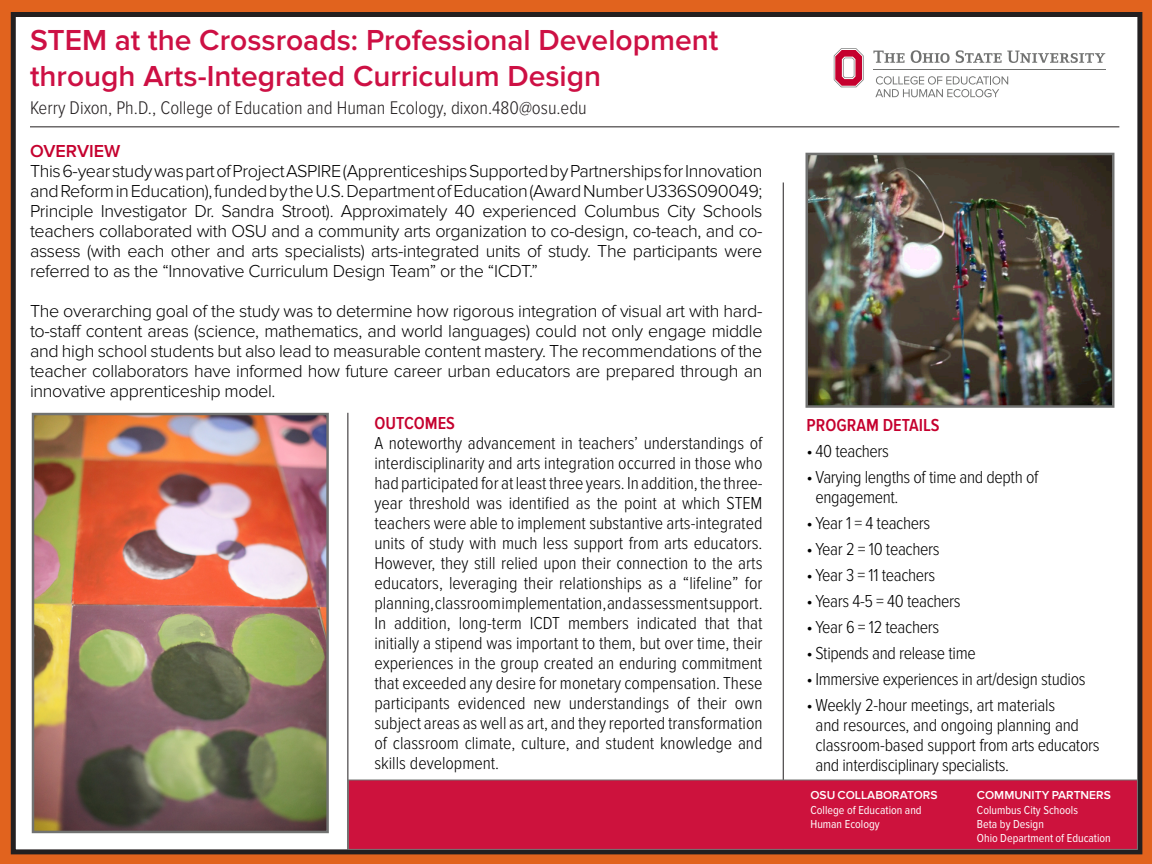
<style>
.page{position:relative;width:1152px;height:864px;background:#e1631e}
.page>*{position:absolute;margin:0;border:0;box-sizing:border-box;transform-origin:0 0}
.t1{font:600 30px/36px "Proxima Nova";color:#cd1044}
.t2{font:300 19px "Proxima Nova Cond";color:#231f20}
.t3{font:300 18px/20px "Proxima Nova Cond";letter-spacing:-.02em;color:#000}
.t4{font:300 18px/20px "Proxima Nova";letter-spacing:-.02em;color:#000;text-align:justify}
.t5{font:600 18px "Proxima Nova Cond";color:#c5002e}
.t6{font:600 18px "Proxima Nova";color:#c5002e}
.t7{font:12px/14.4px "Proxima Nova Cond";color:#fff}
.t8{font:600 12px "Proxima Nova";color:#fff}
</style>
<div class="page">
<div style="left:13px;top:14px;width:1127px;height:838px;background:#fff"></div>
<div style="left:11px;top:12px;width:1131px;height:842px;border:5px solid #231f20"></div>
<svg style="left:875px;top:76px;width:133px;height:21px"></svg>
<svg style="left:834px;top:48px;width:30px;height:39px"></svg>
<hr style="left:873px;top:69px;width:233px;height:1px;background:#717271">
<svg style="left:873px;top:51px;width:32px;height:12px"></svg>
<svg style="left:911px;top:50px;width:39px;height:13px"></svg>
<svg style="left:956px;top:50px;width:149px;height:13px"></svg>
<hr style="left:30px;top:126px;width:1089px;height:1px;background:#231f20">
<hr style="left:347px;top:413px;width:1px;height:436px;background:#231f20">
<hr style="left:783px;top:182px;width:1px;height:667px;background:#231f20">
<img style="left:808px;top:156px;width:303px;height:249px">
<div style="left:805px;top:153px;width:309px;height:255px;border:2px solid #717271"></div>
<img style="left:35px;top:416px;width:291px;height:414px">
<div style="left:32px;top:413px;width:297px;height:420px;border:2px solid #717271"></div>
<div style="left:348px;top:780px;width:790px;height:70px;background:#cd123d;border:1px solid #717271"></div>
<p class="t1" style="left:30px;top:22px;width:690px">STEM at the Crossroads: Professional Development through Arts-Integrated Curriculum Design</p>
<p class="t2" style="left:30px;top:98px;width:558px">Kerry Dixon, Ph.D., College of Education and Human Ecology, dixon.480@osu.edu</p>
<p class="t6" style="left:30px;top:141px;width:92px">OVERVIEW</p>
<p class="t4" style="left:30px;top:161px;width:734px">This 6-year study was part of Project ASPIRE (Apprenticeships Supported by Partnerships for Innovation and Reform in Education), funded by the U.S. Department of Education (Award Number U336S090049; Principle Investigator Dr. Sandra Stroot). Approximately 40 experienced Columbus City Schools teachers collaborated with OSU and a community arts organization to co-design, co-teach, and co&shy;assess (with each other and arts specialists) arts-integrated units of study. The participants were referred to as the “Innovative Curriculum Design Team” or the “ICDT.”</p>
<p class="t4" style="left:30px;top:301px;width:734px">The overarching goal of the study was to determine how rigorous integration of visual art with hard&shy;to-staff content areas (science, mathematics, and world languages) could not only engage middle and high school students but also lead to measurable content mastery. The recommendations of the teacher collaborators have informed how future career urban educators are prepared through an innovative apprenticeship model.</p>
<p class="t5" style="left:374px;top:413px;width:82px">OUTCOMES</p>
<p class="t3" style="left:374px;top:434px;width:390px;text-align:justify">A noteworthy advancement in teachers’ understandings of interdisciplinarity and arts integration occurred in those who had participated for at least three years. In addition, the three&shy;year threshold was identified as the point at which STEM teachers were able to implement substantive arts-integrated units of study with much less support from arts educators.<br>However, they still relied upon their connection to the arts educators, leveraging their relationships as a “lifeline” for planning, classroom implementation, and assessment support.<br>In addition, long-term ICDT members indicated that that initially a stipend was important to them, but over time, their experiences in the group created an enduring commitment that exceeded any desire for monetary compensation. These participants evidenced new understandings of their own subject areas as well as art, and they reported transformation of classroom climate, culture, and student knowledge and skills development.</p>
<p class="t5" style="left:807px;top:415px;width:135px">PROGRAM DETAILS</p>
<p class="t3" style="left:807px;top:442px;width:84px">• 40 teachers</p>
<p class="t3" style="left:816px;top:468px;width:224px;text-indent:-9px">• Varying lengths of time and depth of engagement.</p>
<p class="t3" style="left:807px;top:514px;width:125px">• Year 1 = 4 teachers</p>
<p class="t3" style="left:807px;top:540px;width:134px">• Year 2 = 10 teachers</p>
<p class="t3" style="left:807px;top:566px;width:130px">• Year 3 = 11 teachers</p>
<p class="t3" style="left:807px;top:592px;width:156px">• Years 4-5 = 40 teachers</p>
<p class="t3" style="left:807px;top:618px;width:134px">• Year 6 = 12 teachers</p>
<p class="t3" style="left:807px;top:644px;width:171px">• Stipends and release time</p>
<p class="t3" style="left:807px;top:670px;width:280px">• Immersive experiences in art/design studios</p>
<p class="t3" style="left:816px;top:696px;width:286px;text-indent:-9px">•Weekly 2-hour meetings, art materials<br>and resources, and ongoing planning and classroom-based support from arts educators and interdisciplinary specialists.</p>
<p class="t8" style="left:977px;top:788px;width:135px">COMMUNITY PARTNERS</p>
<p class="t7" style="left:977px;top:803px;width:103px">Columbus City Schools</p>
<p class="t7" style="left:977px;top:817px;width:68px">Beta by Design</p>
<p class="t7" style="left:977px;top:832px;width:135px">Ohio Department of Education</p>
<p class="t8" style="left:810px;top:788px;width:129px">OSU COLLABORATORS</p>
<p class="t7" style="left:810px;top:803px;width:113px">College of Education and<br>Human Ecology</p>
</div>
